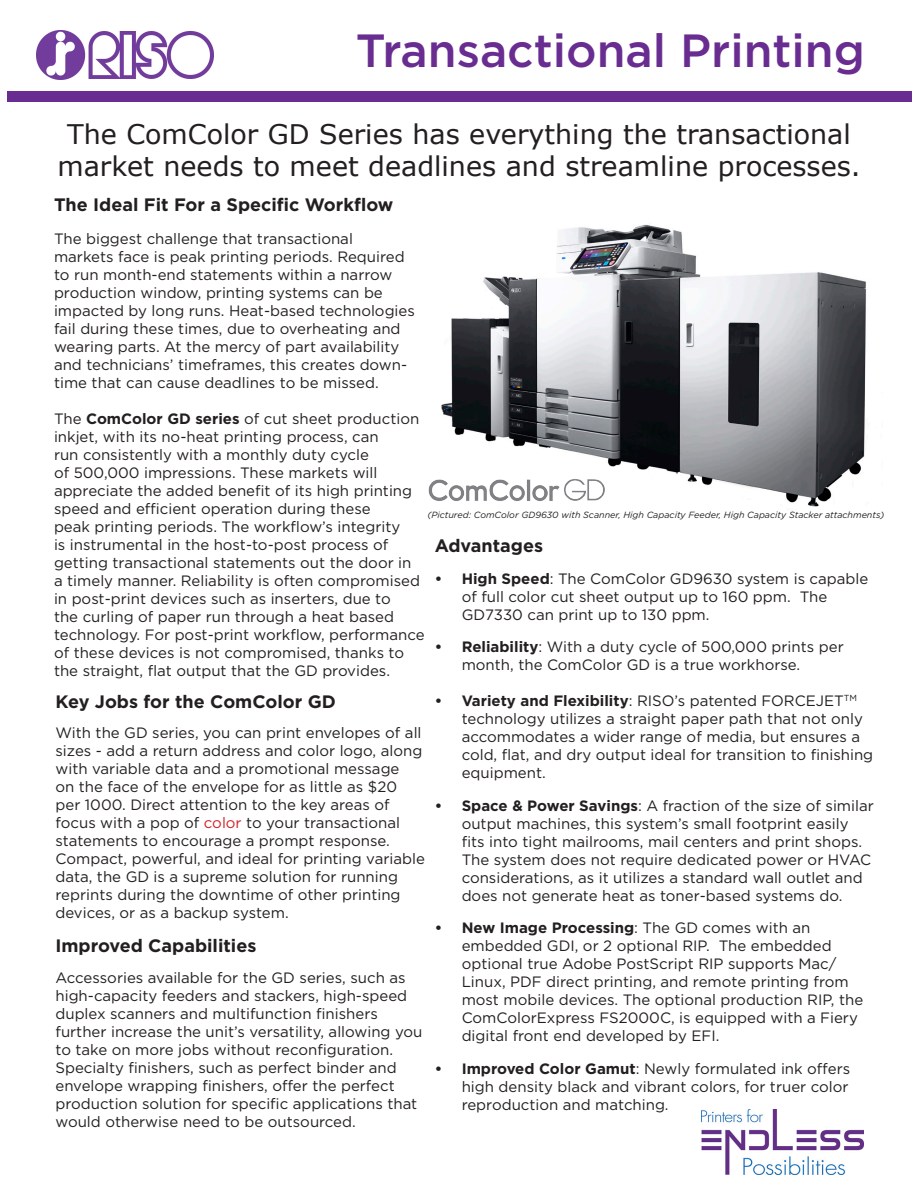
<style>
.page{position:relative;width:918px;height:1188px;background:#fff}
.page>*{position:absolute;margin:0;border:0;box-sizing:border-box;transform-origin:0 0}
.t1{font:500 46.5px "Gotham";color:#692c91}
.t2{font:27px/32.4px "Verdana";color:#231f20;text-align:center}
.t3{font:700 18px "Gotham";color:#231f20}
.t4{font:15px/18px "Gotham";color:#231f20}
.t5{font:italic 9px "Gotham";color:#231f20}
.s1{font-weight:700}
.s2{color:#d1232a}
</style>
<div class="page">
<div style="left:7px;top:91px;width:151px;height:11px;background:#692c91"></div>
<div style="left:158px;top:91px;width:151px;height:11px;background:#692c91"></div>
<div style="left:309px;top:91px;width:150px;height:11px;background:#692c91"></div>
<div style="left:459px;top:91px;width:151px;height:11px;background:#692c91"></div>
<div style="left:610px;top:91px;width:151px;height:11px;background:#692c91"></div>
<div style="left:761px;top:91px;width:151px;height:11px;background:#692c91"></div>
<img style="left:701px;top:1109px;width:162px;height:65px">
<img style="left:441px;top:224px;width:425px;height:283px">
<img style="left:428px;top:475px;width:178px;height:32px">
<img style="left:37px;top:30px;width:176px;height:49px">
<p class="t1" style="left:356px;top:21px;width:511px">Transactional Printing</p>
<p class="t2" style="left:57px;top:117px;width:805px">The ComColor GD Series has everything the transactional market needs to meet deadlines and streamline processes.</p>
<p class="t3" style="left:54px;top:193px;width:341px">The Ideal Fit For a Specific Workflow</p>
<p class="t4" style="left:54px;top:229px;width:362px">The biggest challenge that transactional markets face is peak printing periods. Required to run month-end statements within a narrow production window, printing systems can be impacted by long runs. Heat-based technologies fail during these times, due to overheating and wearing parts. At the mercy of part availability and technicians’ timeframes, this creates down&shy;time that can cause deadlines to be missed.</p>
<p class="t4" style="left:54px;top:409px;width:372px">The <span class="s1">ComColor GD series</span> of cut sheet production inkjet, with its no-heat printing process, can<br>run consistently with a monthly duty cycle<br>of 500,000 impressions. These markets will appreciate the added benefit of its high printing speed and efficient operation during these<br>peak printing periods. The workflow’s integrity<br>is instrumental in the host-to-post process of getting transactional statements out the door in<br>a timely manner. Reliability is often compromised in post-print devices such as inserters, due to<br>the curling of paper run through a heat based technology. For post-print workflow, performance of these devices is not compromised, thanks to the straight, flat output that the GD provides.</p>
<p class="t5" style="left:428px;top:509px;width:458px">(Pictured: ComColor GD9630 with Scanner, High Capacity Feeder, High Capacity Stacker attachments)</p>
<p class="t3" style="left:435px;top:533px;width:110px">Advantages</p>
<p class="t4" style="left:462px;top:569px;width:408px;text-indent:-27px"><span class="s1">• High Speed</span>: The ComColor GD9630 system is capable of full color cut sheet output up to 160 ppm. The<br>GD7330 can print up to 130 ppm.</p>
<p class="t4" style="left:462px;top:638px;width:384px;text-indent:-27px"><span class="s1">• Reliability</span>: With a duty cycle of 500,000 prints per month, the ComColor GD is a true workhorse.</p>
<p class="t4" style="left:462px;top:692px;width:413px;text-indent:-27px"><span class="s1">• Variety and Flexibility</span>: RISO’s patented FORCEJET<sup>TM </sup>technology utilizes a straight paper path that not only accommodates a wider range of media, but ensures a cold, flat, and dry output ideal for transition to finishing equipment.</p>
<p class="t4" style="left:462px;top:796px;width:414px;text-indent:-27px"><span class="s1">• Space &amp; Power Savings</span>: A fraction of the size of similar output machines, this system’s small footprint easily fits into tight mailrooms, mail centers and print shops.<br>The system does not require dedicated power or HVAC considerations, as it utilizes a standard wall outlet and does not generate heat as toner-based systems do.</p>
<p class="t4" style="left:462px;top:919px;width:403px;text-indent:-27px"><span class="s1">• New Image Processing</span>: The GD comes with an embedded GDI, or 2 optional RIP. The embedded optional true Adobe PostScript RIP supports Mac/ Linux, PDF direct printing, and remote printing from most mobile devices. The optional production RIP, the ComColorExpress FS2000C, is equipped with a Fiery digital front end developed by EFI.</p>
<p class="t4" style="left:462px;top:1059px;width:390px;text-align:justify;text-indent:-27px"><span class="s1">• Improved Color Gamut</span>: Newly formulated ink offers high density black and vibrant colors, for truer color reproduction and matching.</p>
<p class="t3" style="left:56px;top:689px;width:282px">Key Jobs for the ComColor GD</p>
<p class="t4" style="left:56px;top:724px;width:371px">With the GD series, you can print envelopes of all sizes - add a return address and color logo, along with variable data and a promotional message<br>on the face of the envelope for as little as $20 per 1000. Direct attention to the key areas of focus with a pop of <span class="s2">color</span> to your transactional statements to encourage a prompt response.<br>Compact, powerful, and ideal for printing variable data, the GD is a supreme solution for running reprints during the downtime of other printing devices, or as a backup system.</p>
<p class="t3" style="left:56px;top:934px;width:202px">Improved Capabilities</p>
<p class="t4" style="left:56px;top:968px;width:368px">Accessories available for the GD series, such as high-capacity feeders and stackers, high-speed duplex scanners and multifunction finishers further increase the unit’s versatility, allowing you to take on more jobs without reconfiguration.<br>Specialty finishers, such as perfect binder and envelope wrapping finishers, offer the perfect production solution for specific applications that would otherwise need to be outsourced.</p>
</div>
